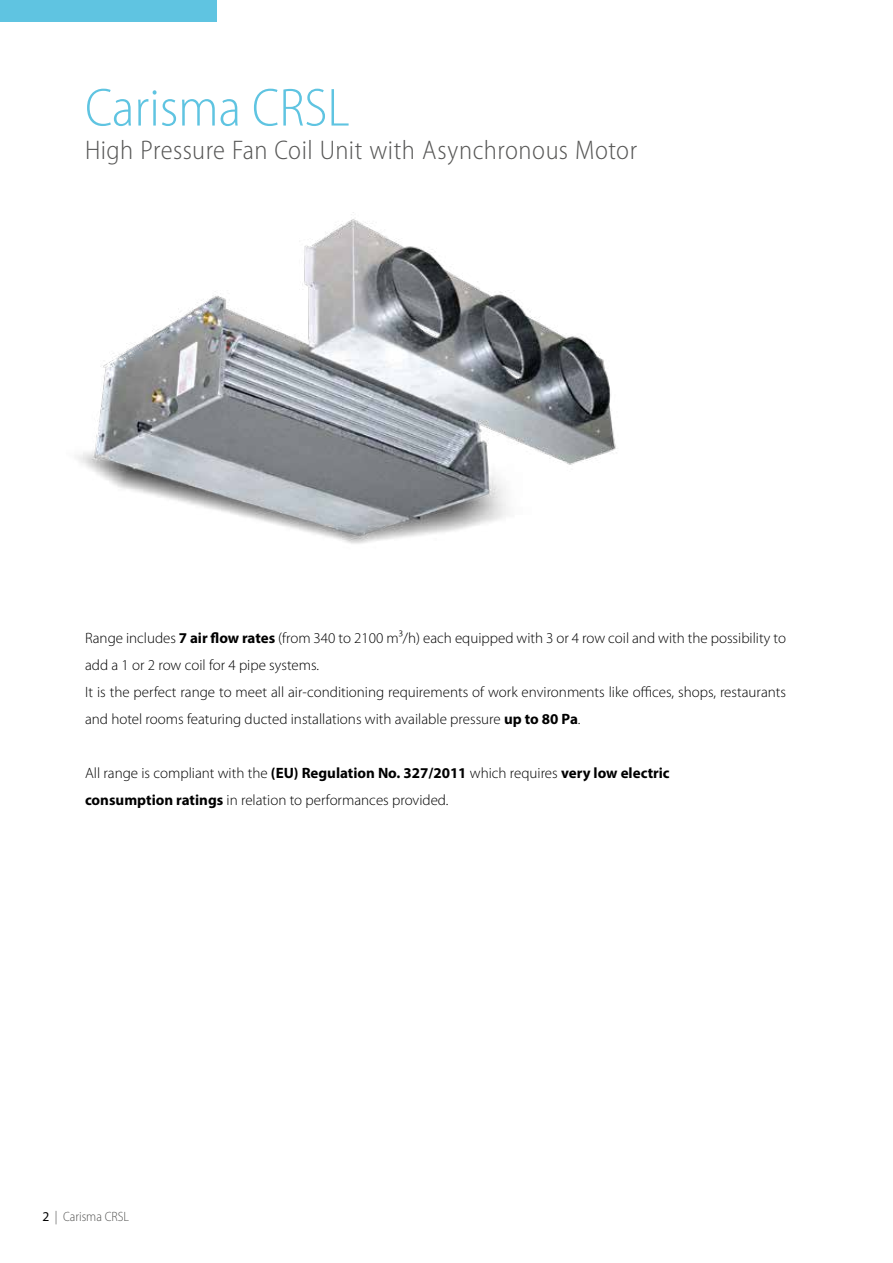
<style>
.page{position:relative;width:893px;height:1263px;background:#fff}
.page>*{position:absolute;margin:0;border:0;box-sizing:border-box;transform-origin:0 0}
.t1{font:300 semi-condensed 54px "Myriad Pro";color:#5fc4e1}
.t2{font:300 semi-condensed 27px "Myriad Pro";letter-spacing:.015em;color:#575756}
.t3{font:300 15px/27px "Myriad Pro";color:#000}
.t4{font:300 semi-condensed 13.5px "Myriad Pro";color:#575756}
.s1{font-weight:700}
.s2{font-weight:400;font-stretch:normal;color:#000}
</style>
<div class="page">
<img style="left:77px;top:219px;width:540px;height:325px">
<div style="left:0;top:0;width:217px;height:21px;background:#5fc4e1"></div>
<h1 class="t1" style="left:85px;top:75px;width:266px">Carisma CRSL</h1>
<h2 class="t2" style="left:85px;top:133px;width:553px">High Pressure Fan Coil Unit with Asynchronous Motor</h2>
<p class="t3" style="left:85px;top:624px;width:702px">Range includes <span class="s1">7 air flow rates</span> (from 340 to 2100 m3/h) each equipped with 3 or 4 row coil and with the possibility to add a 1 or 2 row coil for 4 pipe systems.<br>It is the perfect range to meet all air-conditioning requirements of work environments like offices, shops, restaurants and hotel rooms featuring ducted installations with available pressure <span class="s1">up to 80 Pa</span>.</p>
<p class="t3" style="left:85px;top:759px;width:586px">All range is compliant with the <span class="s1">(EU) Regulation No. 327/2011</span> which requires <span class="s1">very low electric consumption ratings</span> in relation to performances provided.</p>
<p class="t4" style="left:43px;top:1208px;width:88px"><span class="s2">2</span> | Carisma CRSL</p>
</div>
